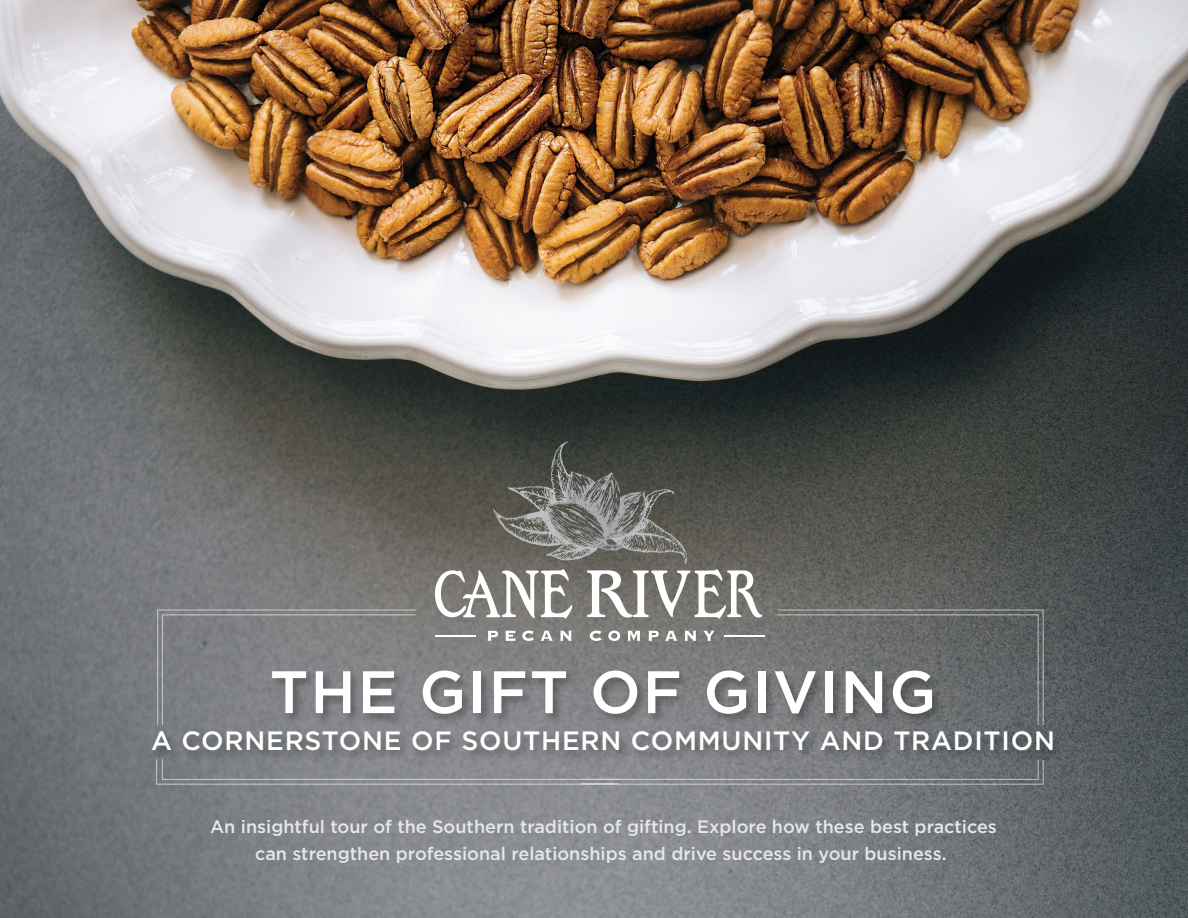
<style>
.page{position:relative;width:1188px;height:918px;background:#fff}
.page>*{position:absolute;margin:0;border:0;box-sizing:border-box;transform-origin:0 0}
.t1{font:500 59.85px "Gotham";letter-spacing:.03em;color:#fff}
.t2{font:500 26.4px "Gotham";letter-spacing:.03em;color:#fff}
.t3{font:500 18px/26.8px "Gotham";color:#e6e7e8;text-align:center}
</style>
<div class="page">
<img style="left:0;top:0;width:1188px;height:918px">
<div style="left:150px;top:668px;width:914px;height:94px;background:#000;opacity:.3"></div>
<img style="left:483px;top:432px;width:218px;height:149px">
<img style="left:539px;top:454px;width:115px;height:115px">
<hr style="left:725px;top:635px;width:40px;height:2px;background:#fff">
<hr style="left:435px;top:635px;width:40px;height:2px;background:#fff">
<svg style="left:488px;top:631px;width:10px;height:10px"></svg>
<svg style="left:505px;top:630px;width:10px;height:11px"></svg>
<svg style="left:522px;top:631px;width:12px;height:10px"></svg>
<svg style="left:541px;top:631px;width:12px;height:10px"></svg>
<svg style="left:560px;top:631px;width:12px;height:10px"></svg>
<svg style="left:590px;top:631px;width:12px;height:10px"></svg>
<svg style="left:608px;top:631px;width:12px;height:10px"></svg>
<svg style="left:627px;top:631px;width:13px;height:10px"></svg>
<svg style="left:648px;top:631px;width:11px;height:10px"></svg>
<svg style="left:665px;top:631px;width:12px;height:10px"></svg>
<svg style="left:684px;top:631px;width:12px;height:10px"></svg>
<svg style="left:703px;top:631px;width:12px;height:10px"></svg>
<svg style="left:587px;top:569px;width:175px;height:50px"></svg>
<svg style="left:435px;top:569px;width:137px;height:50px"></svg>
<svg style="left:157px;top:609px;width:260px;height:117px;background:#808184"></svg>
<svg style="left:776px;top:609px;width:268px;height:117px;background:#6a6c6d"></svg>
<svg style="left:156px;top:758px;width:888px;height:27px;background:#85888b"></svg>
<h1 class="t1" style="left:270px;top:658px;width:668px">THE GIFT OF GIVING</h1>
<h2 class="t2" style="left:151px;top:726px;width:905px">A CORNERSTONE OF SOUTHERN COMMUNITY AND TRADITION</h2>
<p class="t3" style="left:210px;top:813px;width:788px">An insightful tour of the Southern tradition of gifting. Explore how these best practices can strengthen professional relationships and drive success in your business.</p>
</div>
